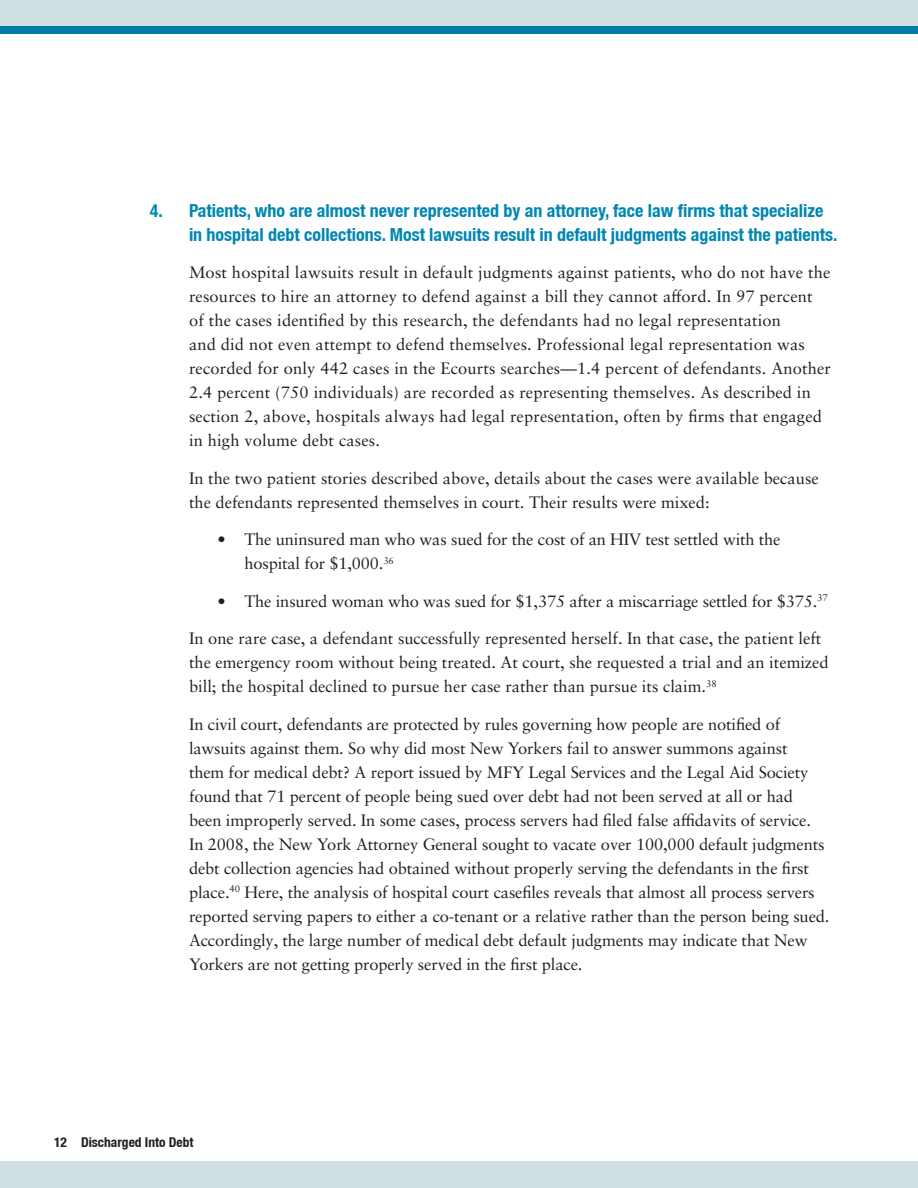
<style>
.page{position:relative;width:918px;height:1188px;background:#fff}
.page>*{position:absolute;margin:0;border:0;box-sizing:border-box;transform-origin:0 0}
.Section_Points{font:700 condensed 18px/24px "Helvetica Neue LT";color:#0087b3}
.Body_Copy{font:16.5px/24px "Sabon LT Pro";color:#231f20}
.List{font:16.5px/24px "Sabon LT Pro";letter-spacing:-.01em;color:#231f20}
.t1{font:700 condensed 13.5px "Helvetica Neue LT";color:#231f20}
</style>
<div class="page">
<div style="left:0;top:0;width:918px;height:34px;background:#007caa"></div>
<div style="left:0;top:1161px;width:918px;height:27px;background:#d1e0e3"></div>
<div style="left:0;top:0;width:918px;height:26px;background:#d1e0e3"></div>
<p class="Section_Points" style="left:150px;top:198px;width:14px">4.</p>
<p class="Section_Points" style="left:189px;top:198px;width:650px">Patients, who are almost never represented by an attorney, face law firms that specialize in hospital debt collections. Most lawsuits result in default judgments against the patients.</p>
<p class="Body_Copy" style="left:189px;top:260px;width:644px">Most hospital lawsuits result in default judgments against patients, who do not have the resources to hire an attorney to defend against a bill they cannot afford. In 97 percent of the cases identified by this research, the defendants had no legal representation<br>and did not even attempt to defend themselves. Professional legal representation was recorded for only 442 cases in the Ecourts searches—1.4 percent of defendants. Another 2.4 percent (750 individuals) are recorded as representing themselves. As described in section 2, above, hospitals always had legal representation, often by firms that engaged in high volume debt cases.</p>
<p class="Body_Copy" style="left:189px;top:466px;width:631px">In the two patient stories described above, details about the cases were available because the defendants represented themselves in court. Their results were mixed:</p>
<p class="List" style="left:244px;top:527px;width:538px;text-indent:-27px">• The uninsured man who was sued for the cost of an HIV test settled with the hospital for $1,000.<sup>36</sup></p>
<p class="List" style="left:218px;top:589px;width:612px">• The insured woman who was sued for $1,375 after a miscarriage settled for $375.<sup>37</sup></p>
<p class="Body_Copy" style="left:189px;top:626px;width:641px">In one rare case, a defendant successfully represented herself. In that case, the patient left the emergency room without being treated. At court, she requested a trial and an itemized bill; the hospital declined to pursue her case rather than pursue its claim.<sup>38</sup></p>
<p class="Body_Copy" style="left:189px;top:712px;width:642px">In civil court, defendants are protected by rules governing how people are notified of lawsuits against them. So why did most New Yorkers fail to answer summons against<br>them for medical debt? A report issued by MFY Legal Services and the Legal Aid Society found that 71 percent of people being sued over debt had not been served at all or had been improperly served. In some cases, process servers had filed false affidavits of service.<br>In 2008, the New York Attorney General sought to vacate over 100,000 default judgments debt collection agencies had obtained without properly serving the defendants in the first place.<sup>40</sup> Here, the analysis of hospital court casefiles reveals that almost all process servers reported serving papers to either a co-tenant or a relative rather than the person being sued.<br>Accordingly, the large number of medical debt default judgments may indicate that New Yorkers are not getting properly served in the first place.</p>
<p class="t1" style="left:54px;top:1134px;width:141px">12 Discharged Into Debt</p>
</div>
